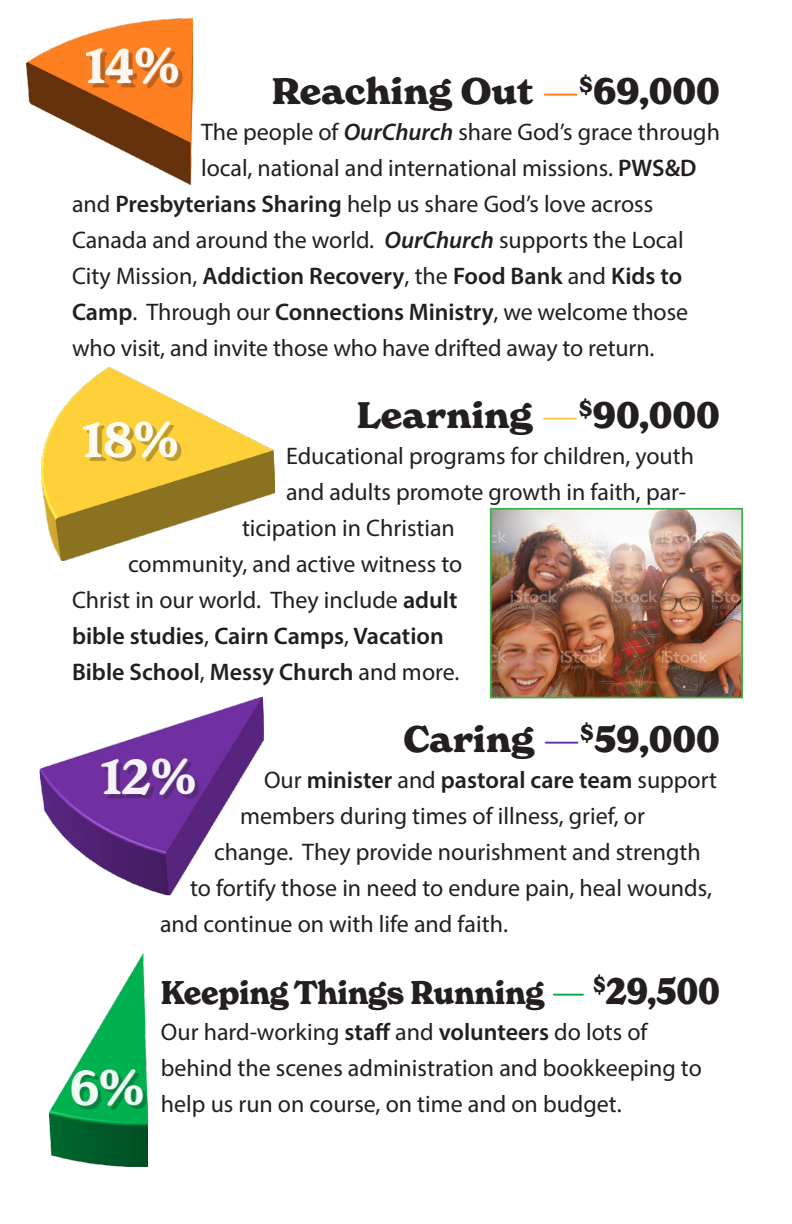
<style>
.page{position:relative;width:792px;height:1224px;background:#fff}
.page>*{position:absolute;margin:0;border:0;box-sizing:border-box;transform-origin:0 0}
.t1{font:600 48px "New Spirit";color:#fff}
.big_title_with_under{font:700 36px "New Spirit";color:#231f20}
.big_title_with_under-2{font:700 32px "New Spirit";letter-spacing:-.01em;color:#231f20;scale:.92 1}
.Paragraphs_in_bullet{font:24px/36px "Myriad Pro";color:#231f20}
.Paragraphs_in_bullet-2{font:600 24px "Myriad Pro";color:#231f20}
.s1{font-weight:300;color:#fb7e21}
.s2{font-weight:600;font-style:italic}
.s3{font-weight:600}
.s4{font-weight:400}
.s5{font-weight:300;color:#fbcd3a}
.s6{font-weight:300;color:#6e2e9e}
.s7{font-weight:300;font-size:36px;color:#00ad4e}
.s8{font-size:36px}
</style>
<div class="page">
<img style="left:26px;top:19px;width:167px;height:166px">
<img style="left:40px;top:697px;width:224px;height:198px">
<img style="left:42px;top:367px;width:233px;height:194px">
<img style="left:50px;top:954px;width:97px;height:213px">
<img style="left:493px;top:511px;width:247px;height:184px">
<div style="left:490px;top:508px;width:253px;height:190px;border:2px solid #40ae49"></div>
<div style="left:90px;top:51px;width:93px;height:37px;background:#231f20;opacity:.33"></div>
<div style="left:105px;top:762px;width:94px;height:37px;background:#231f20;opacity:.33"></div>
<div style="left:75px;top:1073px;width:72px;height:37px;background:#231f20;opacity:.33"></div>
<div style="left:87px;top:425px;width:94px;height:37px;background:#231f20;opacity:.33"></div>
<h1 class="t1" style="left:86px;top:36px;width:95px">14%</h1>
<p class="big_title_with_under" style="left:272px;top:69px;width:450px">Reaching Out <span class="s1">—</span><sup>$</sup>69,000</p>
<p class="Paragraphs_in_bullet" style="left:201px;top:113px;width:520px">The people of <span class="s2">OurChurch</span> share God’s grace through</p>
<p class="Paragraphs_in_bullet" style="left:201px;top:149px;width:497px">local, national and international missions. <span class="s3">PWS&amp;D</span></p>
<p class="Paragraphs_in_bullet" style="left:72px;top:185px;width:583px">and <span class="s3">Presbyterians Sharing</span> help us share God’s love across</p>
<p class="Paragraphs_in_bullet" style="left:72px;top:221px;width:613px">Canada and around the world. <span class="s2">OurChurch</span> supports the Local</p>
<p class="Paragraphs_in_bullet-2" style="left:72px;top:261px;width:612px"><span class="s4">City Mission,</span> Addiction Recovery<span class="s4">, the</span> Food Bank <span class="s4">and</span> Kids to</p>
<p class="Paragraphs_in_bullet" style="left:72px;top:293px;width:618px"><span class="s3">Camp</span>. Through our <span class="s3">Connections Ministry</span>, we welcome those</p>
<p class="Paragraphs_in_bullet" style="left:72px;top:329px;width:584px">who visit, and invite those who have drifted away to return.</p>
<p class="big_title_with_under" style="left:357px;top:393px;width:365px">Learning <span class="s5">—</span><sup>$</sup>90,000</p>
<p class="Paragraphs_in_bullet" style="left:286px;top:437px;width:410px">Educational programs for children, youth</p>
<p class="Paragraphs_in_bullet" style="left:286px;top:473px;width:402px">and adults promote growth in faith, par-</p>
<p class="Paragraphs_in_bullet" style="left:242px;top:509px;width:214px">ticipation in Christian</p>
<p class="Paragraphs_in_bullet" style="left:128px;top:545px;width:336px">community, and active witness to</p>
<p class="Paragraphs_in_bullet" style="left:72px;top:581px;width:387px">Christ in our world. They include <span class="s3">adult</span></p>
<p class="Paragraphs_in_bullet-2" style="left:72px;top:621px;width:373px">bible studies<span class="s4">,</span> Cairn Camps<span class="s4">,</span> Vacation</p>
<p class="Paragraphs_in_bullet-2" style="left:72px;top:657px;width:389px">Bible School<span class="s4">,</span> Messy Church <span class="s4">and more.</span></p>
<p class="big_title_with_under" style="left:403px;top:717px;width:318px">Caring <span class="s6">—</span><sup>$</sup>59,000</p>
<p class="Paragraphs_in_bullet-2" style="left:264px;top:765px;width:455px"><span class="s4">Our</span> minister <span class="s4">and</span> pastoral care team <span class="s4">support</span></p>
<p class="Paragraphs_in_bullet" style="left:240px;top:797px;width:407px">members during times of illness, grief, or</p>
<p class="Paragraphs_in_bullet" style="left:214px;top:833px;width:488px">change. They provide nourishment and strength</p>
<p class="Paragraphs_in_bullet" style="left:190px;top:869px;width:524px">to fortify those in need to endure pain, heal wounds,</p>
<p class="Paragraphs_in_bullet" style="left:160px;top:905px;width:349px">and continue on with life and faith.</p>
<h1 class="t1" style="left:83px;top:410px;width:97px">18%</h1>
<h1 class="t1" style="left:101px;top:747px;width:97px">12%</h1>
<h1 class="t1" style="left:69px;top:1058px;width:76px">6%</h1>
<p class="big_title_with_under-2" style="left:161px;top:973px;width:609px">Keeping Things Running <span class="s7">—</span> <sup>$</sup><span class="s8">29,500</span></p>
<p class="Paragraphs_in_bullet" style="left:161px;top:1013px;width:543px">Our hard-working <span class="s3">staff</span> and <span class="s3">volunteers</span> do lots of behind the scenes administration and bookkeeping to help us run on course, on time and on budget.</p>
</div>
